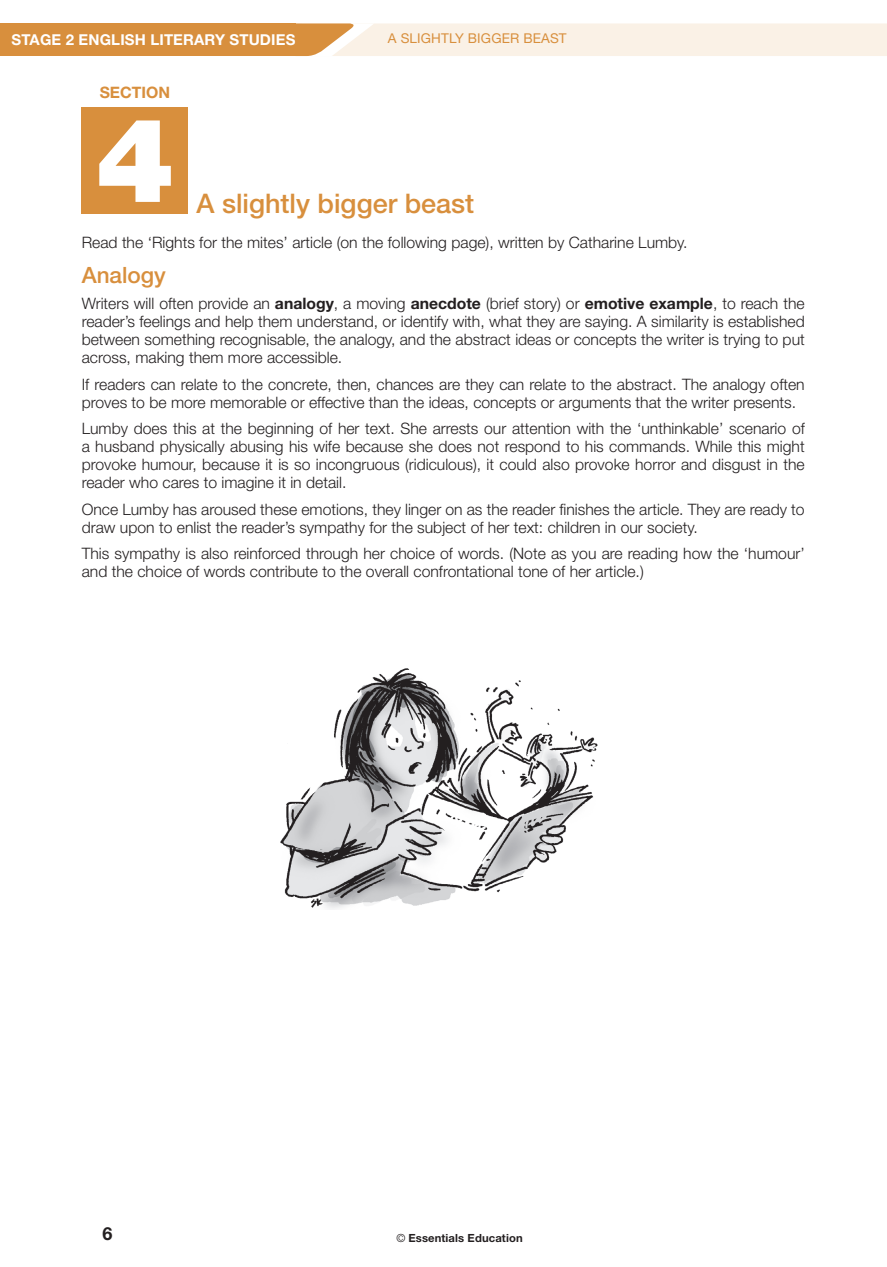
<style>
.page{position:relative;width:887px;height:1267px;background:#fff}
.page>*{position:absolute;margin:0;border:0;box-sizing:border-box;transform-origin:0 0}
.t1{font:900 117px "Helvetica Neue";color:#fff}
.t2{font:500 27px "Helvetica Neue";color:#d88f3d}
.t3{font:500 22.5px "Helvetica Neue";color:#d88f3d}
.t4{font:700 18px "Helvetica Neue";color:#231f20}
.t5{font:300 15.75px/18px "Helvetica Neue";color:#231f20}
.t6{font:700 15.75px "Helvetica Neue";color:#d88f3d}
.t7{font:700 15px "Helvetica Neue";letter-spacing:.01em;color:#fff}
.t8{font:13.5px "Helvetica Neue";letter-spacing:.01em;color:#d88f3d}
.t9{font:700 11.25px "Helvetica Neue";letter-spacing:.01em;color:#231f20}
.s1{font-weight:700}
.s2{font-weight:300}
</style>
<div class="page">
<div style="left:0;top:23px;width:295px;height:33px;background:#d88f3d"></div>
<svg style="left:295px;top:23px;width:592px;height:33px;background:#f7eadb"></svg>
<div style="left:82px;top:107px;width:106px;height:106px;background:#d88f3d"></div>
<img style="left:280px;top:668px;width:318px;height:241px">
<p class="t7" style="left:12px;top:30px;width:285px">STAGE 2 ENGLISH LITERARY STUDIES</p>
<p class="t8" style="left:388px;top:30px;width:180px">A SLIGHTLY BIGGER BEAST</p>
<p class="t6" style="left:100px;top:83px;width:72px">SECTION</p>
<h1 class="t1" style="left:96px;top:90px;width:80px">4</h1>
<h2 class="t2" style="left:197px;top:188px;width:279px">A slightly bigger beast</h2>
<p class="t5" style="left:82px;top:233px;width:607px">Read the ‘Rights for the mites’ article (on the following page), written by Catharine Lumby.</p>
<h3 class="t3" style="left:82px;top:261px;width:86px">Analogy</h3>
<p class="t5" style="left:82px;top:294px;width:724px;text-align:justify">Writers will often provide an <span class="s1">analogy</span>, a moving <span class="s1">anecdote</span> (brief story) or <span class="s1">emotive example</span>, to reach the reader’s feelings and help them understand, or identify with, what they are saying. A similarity is established between something recognisable, the analogy, and the abstract ideas or concepts the writer is trying to put across, making them more accessible.</p>
<p class="t5" style="left:82px;top:375px;width:724px">If readers can relate to the concrete, then, chances are they can relate to the abstract. The analogy often proves to be more memorable or effective than the ideas, concepts or arguments that the writer presents.</p>
<p class="t5" style="left:82px;top:419px;width:724px;text-align:justify">Lumby does this at the beginning of her text. She arrests our attention with the ‘unthinkable’ scenario of a husband physically abusing his wife because she does not respond to his commands. While this might provoke humour, because it is so incongruous (ridiculous), it could also provoke horror and disgust in the reader who cares to imagine it in detail.</p>
<p class="t5" style="left:82px;top:500px;width:724px">Once Lumby has aroused these emotions, they linger on as the reader finishes the article. They are ready to draw upon to enlist the reader’s sympathy for the subject of her text: children in our society.</p>
<p class="t5" style="left:82px;top:544px;width:724px">This sympathy is also reinforced through her choice of words. (Note as you are reading how the ‘humour’ and the choice of words contribute to the overall confrontational tone of her article.)</p>
<p class="t4" style="left:103px;top:1223px;width:12px">6</p>
<p class="t9" style="left:396px;top:1231px;width:128px"><span class="s2">©</span> Essentials Education</p>
</div>
